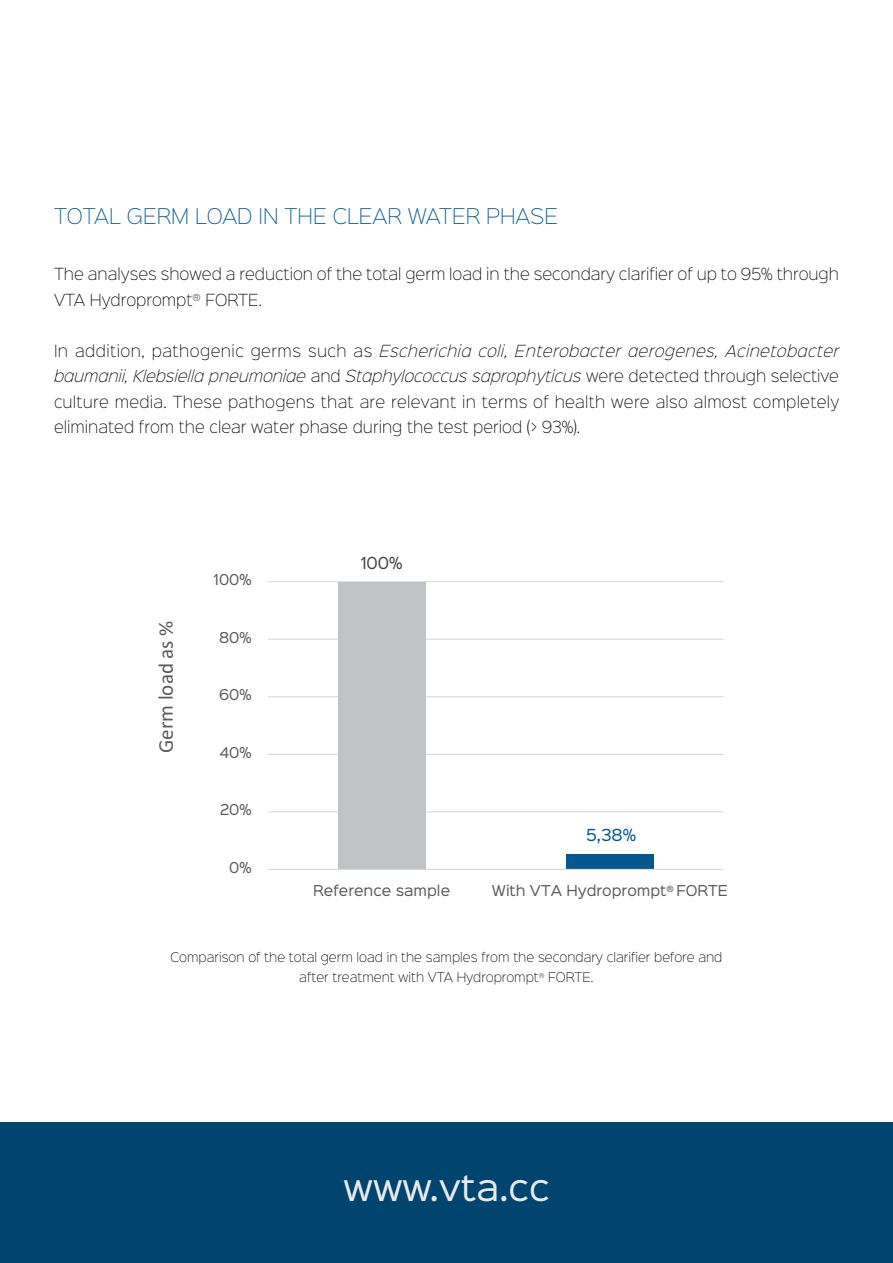
<style>
.page{position:relative;width:893px;height:1263px;background:#fff}
.page>*{position:absolute;margin:0;border:0;box-sizing:border-box;transform-origin:0 0}
.t1{font:33px "Sinkin Sans 400";color:#eaeaeb}
.t2{font:21px "Calibri";color:#595959}
.t3{font:19.5px "Sinkin Sans 200 X Light";color:#00588e}
.t4{font:15px/25.5px "Sinkin Sans 200 X Light";color:#000}
.t5{font:15px "Sinkin Sans 400";color:#00588e}
.t6{font:15px "Sinkin Sans 400";color:#404040}
.t7{font:13.5px "Sinkin Sans 400";color:#595959}
.t8{font:12px/19.5px "Sinkin Sans 200 X Light";color:#000;text-align:center}
.s1{font-style:italic}
</style>
<div class="page">
<svg style="left:267px;top:581px;width:457px;height:289px"></svg>
<div style="left:0;top:1123px;width:893px;height:140px;background:#00456f"></div>
<h3 class="t3" style="left:54px;top:201px;width:506px">TOTAL GERM LOAD IN THE CLEAR WATER PHASE</h3>
<p class="t4" style="left:54px;top:260px;width:786px">The analyses showed a reduction of the total germ load in the secondary clarifier of up to 95% through<br>VTA Hydroprompt<sup>®</sup> FORTE.</p>
<p class="t4" style="left:54px;top:337px;width:787px;text-align:justify">In addition, pathogenic germs such as <span class="s1">Escherichia coli, Enterobacter aerogenes, Acinetobacter baumanii, Klebsiella pneumoniae</span> and <span class="s1">Staphylococcus saprophyticus</span> were detected through selective culture media. These pathogens that are relevant in terms of health were also almost completely eliminated from the clear water phase during the test period (&gt; 93%).</p>
<h2 class="t2" style="left:151px;top:753px;width:134px;rotate:-90deg">Germ load as %</h2>
<p class="t7" style="left:214px;top:568px;width:39px">100%</p>
<p class="t7" style="left:219px;top:626px;width:34px">80%</p>
<p class="t7" style="left:219px;top:683px;width:34px">60%</p>
<p class="t7" style="left:220px;top:741px;width:34px">40%</p>
<p class="t7" style="left:220px;top:798px;width:33px">20%</p>
<p class="t7" style="left:229px;top:856px;width:24px">0%</p>
<p class="t6" style="left:361px;top:550px;width:43px">100%</p>
<p class="t5" style="left:586px;top:822px;width:52px">5,38%</p>
<p class="t7" style="left:313px;top:879px;width:138px">Reference sample</p>
<p class="t7" style="left:492px;top:879px;width:238px">With VTA Hydroprompt<sup>®</sup> FORTE</p>
<p class="t8" style="left:171px;top:947px;width:553px">Comparison of the total germ load in the samples from the secondary clarifier before and after treatment with VTA Hydroprompt<sup>®</sup> FORTE.</p>
<h1 class="t1" style="left:344px;top:1160px;width:207px">www.vta.cc</h1>
</div>
